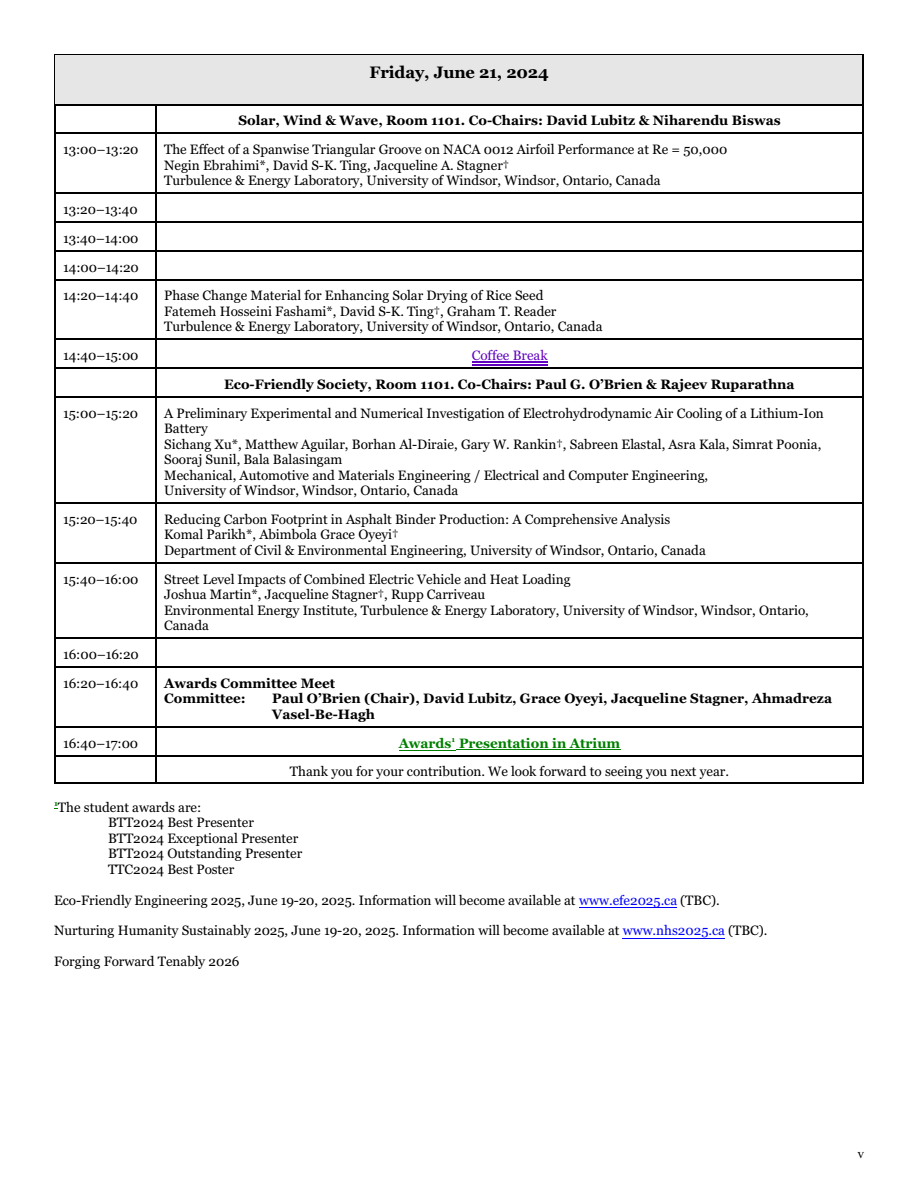
<style>
.page{position:relative;width:918px;height:1188px;background:#fff}
.page>*{position:absolute;margin:0;border:0;box-sizing:border-box;transform-origin:0 0}
.t1{font:700 16.5px "Georgia";letter-spacing:-.01em;color:#000}
.t2{font:13.5px/15.5px "Georgia";color:#000}
.t3{font:700 13.5px/15.5px "Georgia";color:#000}
.t4{font:13.5px "Georgia";color:#6100bf}
.t5{font:13.5px "Times New Roman";color:#000}
.s1{font-weight:700;color:#008000}
.s2{color:#00f}
</style>
<div class="page">
<hr style="left:54px;top:54px;width:1px;height:50px;background:#000">
<hr style="left:863px;top:54px;width:1px;height:50px;background:#000">
<hr style="left:54px;top:54px;width:810px;height:1px;background:#000">
<div style="left:55px;top:55px;width:807px;height:49px;background:#e6e6e6"></div>
<svg style="left:54px;top:104px;width:1px;height:29px"></svg>
<hr style="left:55px;top:104px;width:100px;height:1px;background:#000">
<svg style="left:863px;top:104px;width:1px;height:29px"></svg>
<hr style="left:155px;top:104px;width:2px;height:29px;background:#000">
<hr style="left:155px;top:104px;width:707px;height:1px;background:#000">
<hr style="left:54px;top:133px;width:1px;height:59px;background:#000">
<hr style="left:55px;top:133px;width:100px;height:1px;background:#000">
<hr style="left:863px;top:133px;width:1px;height:59px;background:#000">
<hr style="left:155px;top:133px;width:2px;height:59px;background:#000">
<hr style="left:155px;top:133px;width:707px;height:1px;background:#000">
<hr style="left:55px;top:193px;width:100px;height:1px;background:#000">
<hr style="left:155px;top:193px;width:2px;height:28px;background:#000">
<hr style="left:155px;top:193px;width:707px;height:1px;background:#000">
<hr style="left:55px;top:221px;width:100px;height:2px;background:#000">
<hr style="left:155px;top:221px;width:2px;height:29px;background:#000">
<hr style="left:155px;top:221px;width:707px;height:2px;background:#000">
<svg style="left:54px;top:193px;width:1px;height:86px"></svg>
<hr style="left:55px;top:250px;width:100px;height:1px;background:#000">
<svg style="left:863px;top:193px;width:1px;height:86px"></svg>
<hr style="left:155px;top:250px;width:2px;height:29px;background:#000">
<hr style="left:155px;top:250px;width:707px;height:1px;background:#000">
<hr style="left:54px;top:279px;width:1px;height:60px;background:#000">
<hr style="left:55px;top:279px;width:100px;height:1px;background:#000">
<hr style="left:863px;top:279px;width:1px;height:60px;background:#000">
<hr style="left:155px;top:279px;width:2px;height:60px;background:#000">
<hr style="left:155px;top:279px;width:707px;height:1px;background:#000">
<hr style="left:55px;top:339px;width:100px;height:1px;background:#000">
<hr style="left:155px;top:339px;width:2px;height:28px;background:#000">
<hr style="left:155px;top:339px;width:707px;height:1px;background:#000">
<svg style="left:54px;top:339px;width:1px;height:57px"></svg>
<hr style="left:55px;top:368px;width:100px;height:1px;background:#000">
<svg style="left:863px;top:339px;width:1px;height:57px"></svg>
<hr style="left:155px;top:368px;width:2px;height:28px;background:#000">
<hr style="left:155px;top:368px;width:707px;height:1px;background:#000">
<hr style="left:54px;top:396px;width:1px;height:106px;background:#000">
<hr style="left:55px;top:396px;width:100px;height:2px;background:#000">
<hr style="left:863px;top:396px;width:1px;height:106px;background:#000">
<hr style="left:155px;top:396px;width:2px;height:106px;background:#000">
<hr style="left:155px;top:396px;width:707px;height:2px;background:#000">
<hr style="left:54px;top:503px;width:1px;height:59px;background:#000">
<hr style="left:55px;top:503px;width:100px;height:1px;background:#000">
<hr style="left:863px;top:503px;width:1px;height:59px;background:#000">
<hr style="left:155px;top:503px;width:2px;height:59px;background:#000">
<hr style="left:155px;top:503px;width:707px;height:1px;background:#000">
<hr style="left:54px;top:562px;width:1px;height:75px;background:#000">
<hr style="left:55px;top:562px;width:100px;height:2px;background:#000">
<hr style="left:863px;top:562px;width:1px;height:75px;background:#000">
<hr style="left:155px;top:562px;width:2px;height:75px;background:#000">
<hr style="left:155px;top:562px;width:707px;height:2px;background:#000">
<svg style="left:54px;top:638px;width:1px;height:28px"></svg>
<hr style="left:55px;top:638px;width:100px;height:1px;background:#000">
<svg style="left:863px;top:638px;width:1px;height:28px"></svg>
<hr style="left:155px;top:638px;width:2px;height:28px;background:#000">
<hr style="left:155px;top:638px;width:707px;height:1px;background:#000">
<hr style="left:54px;top:666px;width:1px;height:60px;background:#000">
<hr style="left:55px;top:666px;width:100px;height:2px;background:#000">
<hr style="left:863px;top:666px;width:1px;height:60px;background:#000">
<hr style="left:155px;top:666px;width:2px;height:60px;background:#000">
<hr style="left:155px;top:666px;width:707px;height:2px;background:#000">
<hr style="left:55px;top:726px;width:100px;height:1px;background:#000">
<hr style="left:155px;top:726px;width:2px;height:29px;background:#000">
<hr style="left:155px;top:726px;width:707px;height:1px;background:#000">
<svg style="left:54px;top:726px;width:1px;height:56px"></svg>
<hr style="left:54px;top:782px;width:101px;height:2px;background:#000">
<hr style="left:55px;top:755px;width:100px;height:1px;background:#000">
<svg style="left:863px;top:726px;width:1px;height:56px"></svg>
<hr style="left:155px;top:782px;width:709px;height:2px;background:#000">
<hr style="left:155px;top:755px;width:2px;height:27px;background:#000">
<hr style="left:155px;top:755px;width:707px;height:1px;background:#000">
<hr style="left:472px;top:362px;width:75px;height:1px;background:#6100bf">
<hr style="left:472px;top:364px;width:75px;height:1px;background:#6100bf">
<hr style="left:399px;top:750px;width:53px;height:1px;background:#008000">
<hr style="left:456px;top:750px;width:164px;height:1px;background:#008000">
<hr style="left:579px;top:907px;width:98px;height:1px;background:#00f">
<hr style="left:623px;top:938px;width:102px;height:1px;background:#00f">
<p class="t1" style="left:370px;top:65px;width:181px">Friday, June 21, 2024</p>
<p class="t3" style="left:238px;top:114px;width:544px">Solar, Wind &amp; Wave, Room 1101. Co-Chairs: David Lubitz &amp; Niharendu Biswas</p>
<p class="t2" style="left:63px;top:143px;width:77px">13:00–13:20</p>
<p class="t2" style="left:164px;top:143px;width:565px">The Effect of a Spanwise Triangular Groove on NACA 0012 Airfoil Performance at Re = 50,000<br>Negin Ebrahimi*, David S-K. Ting, Jacqueline A. Stagner†<br>Turbulence &amp; Energy Laboratory, University of Windsor, Windsor, Ontario, Canada</p>
<p class="t2" style="left:63px;top:196px;width:77px;line-height:28.8px;text-align:justify">13:20–13:40<br>13:40–14:00<br>14:00–14:20<br>14:20–14:40</p>
<p class="t2" style="left:164px;top:289px;width:440px">Phase Change Material for Enhancing Solar Drying of Rice Seed<br>Fatemeh Hosseini Fashami*, David S-K. Ting†, Graham T. Reader<br>Turbulence &amp; Energy Laboratory, University of Windsor, Ontario, Canada</p>
<p class="t2" style="left:63px;top:349px;width:77px">14:40–15:00</p>
<p class="t4" style="left:472px;top:350px;width:77px">Coffee Break</p>
<p class="t3" style="left:224px;top:378px;width:572px">Eco-Friendly Society, Room 1101. Co-Chairs: Paul G. O’Brien &amp; Rajeev Ruparathna</p>
<p class="t2" style="left:63px;top:406px;width:77px">15:00–15:20</p>
<p class="t2" style="left:164px;top:406px;width:661px">A Preliminary Experimental and Numerical Investigation of Electrohydrodynamic Air Cooling of a Lithium-Ion Battery<br>Sichang Xu*, Matthew Aguilar, Borhan Al-Diraie, Gary W. Rankin†, Sabreen Elastal, Asra Kala, Simrat Poonia, Sooraj Sunil, Bala Balasingam<br>Mechanical, Automotive and Materials Engineering / Electrical and Computer Engineering,<br>University of Windsor, Windsor, Ontario, Canada</p>
<p class="t2" style="left:63px;top:513px;width:76px">15:20–15:40</p>
<p class="t2" style="left:164px;top:513px;width:543px">Reducing Carbon Footprint in Asphalt Binder Production: A Comprehensive Analysis<br>Komal Parikh*, Abimbola Grace Oyeyi†<br>Department of Civil &amp; Environmental Engineering, University of Windsor, Ontario, Canada</p>
<p class="t2" style="left:63px;top:572px;width:77px">15:40–16:00</p>
<p class="t2" style="left:164px;top:572px;width:646px">Street Level Impacts of Combined Electric Vehicle and Heat Loading<br>Joshua Martin*, Jacqueline Stagner†, Rupp Carriveau<br>Environmental Energy Institute, Turbulence &amp; Energy Laboratory, University of Windsor, Windsor, Ontario, Canada</p>
<p class="t2" style="left:63px;top:641px;width:77px;line-height:28.8px">16:00–16:20<br>16:20–16:40</p>
<p class="t3" style="left:164px;top:676px;width:173px">Awards Committee Meet<br>Committee:</p>
<p class="t3" style="left:272px;top:692px;width:561px">Paul O’Brien (Chair), David Lubitz, Grace Oyeyi, Jacqueline Stagner, Ahmadreza<br>Vasel-Be-Hagh</p>
<p class="t2" style="left:63px;top:736px;width:77px">16:40–17:00</p>
<p class="t2" style="left:290px;top:730px;width:441px;line-height:28.8px;text-align:center"><span class="s1">Awards</span><sup>1</sup> <span class="s1">Presentation in Atrium<br></span>Thank you for your contribution. We look forward to seeing you next year.</p>
<p class="t2" style="left:108px;top:800px;width:196px;text-indent:-54px"><sup>1</sup>The student awards are:<br>BTT2024 Best Presenter<br>BTT2024 Exceptional Presenter<br>BTT2024 Outstanding Presenter<br>TTC2024 Best Poster</p>
<p class="t2" style="left:54px;top:893px;width:667px">Eco-Friendly Engineering 2025, June 19-20, 2025. Information will become available at <span class="s2">www.efe2025.ca</span> (TBC).</p>
<p class="t2" style="left:54px;top:924px;width:715px">Nurturing Humanity Sustainably 2025, June 19-20, 2025. Information will become available at <span class="s2">www.nhs2025.ca</span> (TBC).</p>
<p class="t2" style="left:54px;top:955px;width:187px">Forging Forward Tenably 2026</p>
<p class="t5" style="left:857px;top:1148px;width:8px">v</p>
</div>
